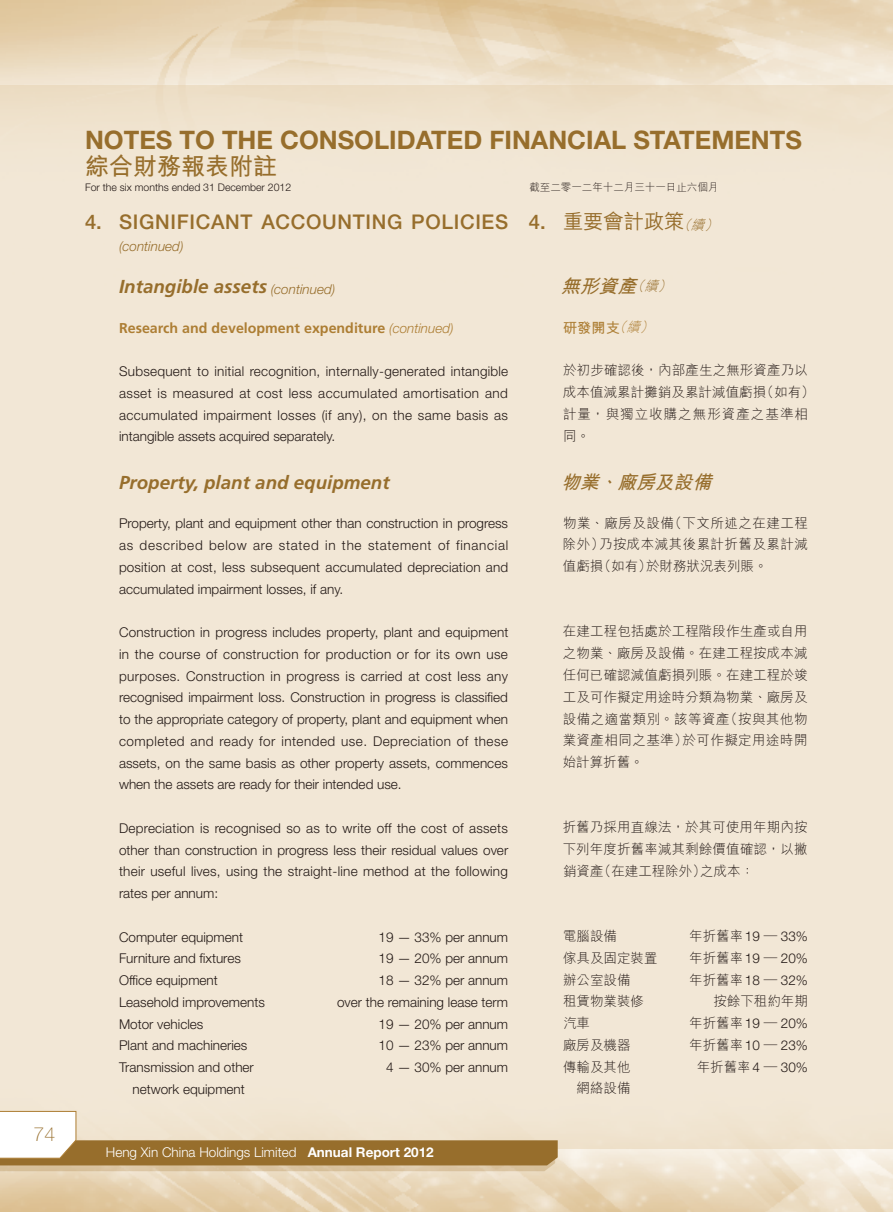
<style>
.page{position:relative;width:893px;height:1212px;background:#fff}
.page>*{position:absolute;margin:0;border:0;box-sizing:border-box;transform-origin:0 0}
.t1{font:700 25.5px "Helvetica Neue LT Std";color:#976e2c}
.t2{font:700 24px "M Hei HK";color:#976e2c}
.t3{font:500 20.25px "Helvetica Neue LT Std";letter-spacing:.035em;color:#976e2c}
.t4{font:500 20.25px "M Hei HK";color:#976e2c}
.t5{font:100 19.5px "Helvetica Neue LT Std";color:#976e2c}
.t6{font:italic 700 18.75px "Frutiger LT Std";color:#976e2c}
.t7{font:italic 700 18.75px "M Hei HK";color:#976e2c}
.t8{font:700 14.25px "Frutiger LT Std";color:#ad7e34}
.t9{font:700 14.25px "M Hei HK";color:#ad7e34}
.t10{font:300 13.5px/21.8px "Helvetica Neue LT Std";color:#231916;text-align:justify}
.t11{font:300 13.5px/21.8px "M Hei HK";letter-spacing:.01em;color:#231916;text-align:justify}
.t12{font:300 13.5px "Helvetica Neue LT Std";color:#fff}
.t13{font:italic 300 13.5px "Helvetica Neue LT Std";color:#976e2c}
.t14{font:300 10.5px "Helvetica Neue LT Std";color:#231916}
.t15{font:300 10.5px "M Hei HK";color:#231916}
.s1{font-family:"Helvetica Neue LT Std";font-weight:300;font-size:13.5px}
.s2{font-family:"Helvetica Neue LT Std";font-weight:300;font-style:italic;font-size:13.5px}
.s3{font-family:"Helvetica Neue LT Std"}
.s4{font-weight:300;font-style:italic;font-size:13.5px}
.s5{font-weight:300;font-size:13.5px}
.s6{font-weight:700}
</style>
<div class="page">
<img style="left:0;top:1148px;width:893px;height:64px">
<div style="left:0;top:85px;width:893px;height:1063px;background:#f2e7d6"></div>
<svg style="left:0;top:1111px;width:558px;height:60px"></svg>
<h3 class="t5" style="left:34px;top:1123px;width:23px">74</h3>
<h1 class="t1" style="left:85px;top:124px;width:718px">NOTES TO THE CONSOLIDATED FINANCIAL STATEMENTS</h1>
<h2 class="t2" style="left:85px;top:148px;width:193px">綜合財務報表附註</h2>
<p class="t14" style="left:85px;top:181px;width:208px">For the six months ended 31 December 2012</p>
<p class="t15" style="left:529px;top:182px;width:190px">截至二零一二年十二月三十一日止六個月</p>
<h3 class="t3" style="left:85px;top:210px;width:425px">4. SIGNIFICANT ACCOUNTING POLICIES</h3>
<p class="t13" style="left:119px;top:238px;width:66px">(continued)</p>
<h3 class="t6" style="left:119px;top:276px;width:218px">Intangible assets <span class="s1">(continued)</span></h3>
<p class="t8" style="left:119px;top:320px;width:336px">Research and development expenditure <span class="s2">(continued)</span></p>
<p class="t10" style="left:119px;top:360px;width:391px">Subsequent to initial recognition, internally-generated intangible asset is measured at cost less accumulated amortisation and accumulated impairment losses (if any), on the same basis as intangible assets acquired separately.</p>
<h3 class="t6" style="left:119px;top:472px;width:272px">Property, plant and equipment</h3>
<p class="t10" style="left:119px;top:512px;width:391px">Property, plant and equipment other than construction in progress as described below are stated in the statement of financial position at cost, less subsequent accumulated depreciation and accumulated impairment losses, if any.</p>
<p class="t10" style="left:119px;top:621px;width:391px">Construction in progress includes property, plant and equipment in the course of construction for production or for its own use purposes. Construction in progress is carried at cost less any recognised impairment loss. Construction in progress is classified to the appropriate category of property, plant and equipment when completed and ready for intended use. Depreciation of these assets, on the same basis as other property assets, commences when the assets are ready for their intended use.</p>
<p class="t10" style="left:119px;top:817px;width:391px">Depreciation is recognised so as to write off the cost of assets other than construction in progress less their residual values over their useful lives, using the straight-line method at the following rates per annum:</p>
<p class="t10" style="left:119px;top:926px;width:126px">Computer equipment</p>
<p class="t10" style="left:379px;top:926px;width:131px">19 — 33% per annum</p>
<p class="t10" style="left:119px;top:947px;width:123px">Furniture and fixtures</p>
<p class="t10" style="left:379px;top:947px;width:131px">19 — 20% per annum</p>
<p class="t10" style="left:119px;top:969px;width:100px">Office equipment</p>
<p class="t10" style="left:379px;top:969px;width:131px">18 — 32% per annum</p>
<p class="t10" style="left:119px;top:991px;width:147px">Leasehold improvements</p>
<p class="t10" style="left:337px;top:991px;width:173px">over the remaining lease term</p>
<p class="t10" style="left:119px;top:1013px;width:86px">Motor vehicles</p>
<p class="t10" style="left:379px;top:1013px;width:131px">19 — 20% per annum</p>
<p class="t10" style="left:119px;top:1034px;width:130px">Plant and machineries</p>
<p class="t10" style="left:379px;top:1034px;width:131px">10 — 23% per annum</p>
<p class="t10" style="left:119px;top:1056px;width:136px">Transmission and other</p>
<p class="t10" style="left:386px;top:1056px;width:124px">4 — 30% per annum</p>
<p class="t10" style="left:133px;top:1078px;width:114px">network equipment</p>
<h3 class="t4" style="left:529px;top:207px;width:194px"><span class="s3">4.</span> 重要會計政策<span class="s4">（續）</span></h3>
<h3 class="t7" style="left:561px;top:273px;width:115px">無形資產<span class="s5">（續）</span></h3>
<p class="t9" style="left:563px;top:317px;width:96px">研發開支<span class="s4">（續）</span></p>
<p class="t11" style="left:563px;top:359px;width:253px;text-align:left">於初步確認後，內部產生之無形資產乃以成本值減累計攤銷及累計減值虧損（如有）計量，與獨立收購之無形資產之基準相同。</p>
<h3 class="t7" style="left:561px;top:468px;width:158px">物業、廠房及設備</h3>
<p class="t11" style="left:563px;top:512px;width:246px">物業、廠房及設備（下文所述之在建工程除外）乃按成本減其後累計折舊及累計減值虧損（如有）於財務狀況表列賬。</p>
<p class="t11" style="left:563px;top:620px;width:247px">在建工程包括處於工程階段作生產或自用之物業、廠房及設備。在建工程按成本減任何已確認減值虧損列賬。在建工程於竣工及可作擬定用途時分類為物業、廠房及設備之適當類別。該等資產（按與其他物業資產相同之基準）於可作擬定用途時開始計算折舊。</p>
<p class="t11" style="left:563px;top:816px;width:246px">折舊乃採用直線法，於其可使用年期內按下列年度折舊率減其剩餘價值確認，以撇銷資產（在建工程除外）之成本：</p>
<p class="t11" style="left:563px;top:925px;width:55px">電腦設備</p>
<p class="t11" style="left:689px;top:925px;width:120px">年折舊率<span class="s3">19</span> — <span class="s3">33%</span></p>
<p class="t11" style="left:563px;top:947px;width:96px">傢具及固定裝置</p>
<p class="t11" style="left:689px;top:947px;width:120px">年折舊率<span class="s3">19</span> — <span class="s3">20%</span></p>
<p class="t11" style="left:563px;top:968px;width:69px">辦公室設備</p>
<p class="t11" style="left:689px;top:968px;width:120px">年折舊率<span class="s3">18</span> — <span class="s3">32%</span></p>
<p class="t11" style="left:563px;top:990px;width:82px">租賃物業裝修</p>
<p class="t11" style="left:713px;top:990px;width:96px">按餘下租約年期</p>
<p class="t11" style="left:563px;top:1012px;width:28px">汽車</p>
<p class="t11" style="left:689px;top:1012px;width:120px">年折舊率<span class="s3">19</span> — <span class="s3">20%</span></p>
<p class="t11" style="left:563px;top:1034px;width:69px">廠房及機器</p>
<p class="t11" style="left:689px;top:1034px;width:120px">年折舊率<span class="s3">10</span> — <span class="s3">23%</span></p>
<p class="t11" style="left:563px;top:1055px;width:69px">傳輸及其他</p>
<p class="t11" style="left:697px;top:1055px;width:113px">年折舊率<span class="s3">4</span> — <span class="s3">30%</span></p>
<p class="t11" style="left:576px;top:1077px;width:55px">網絡設備</p>
<p class="t12" style="left:106px;top:1144px;width:329px">Heng Xin China Holdings Limited <span class="s6">Annual Report 2012</span></p>
</div>
